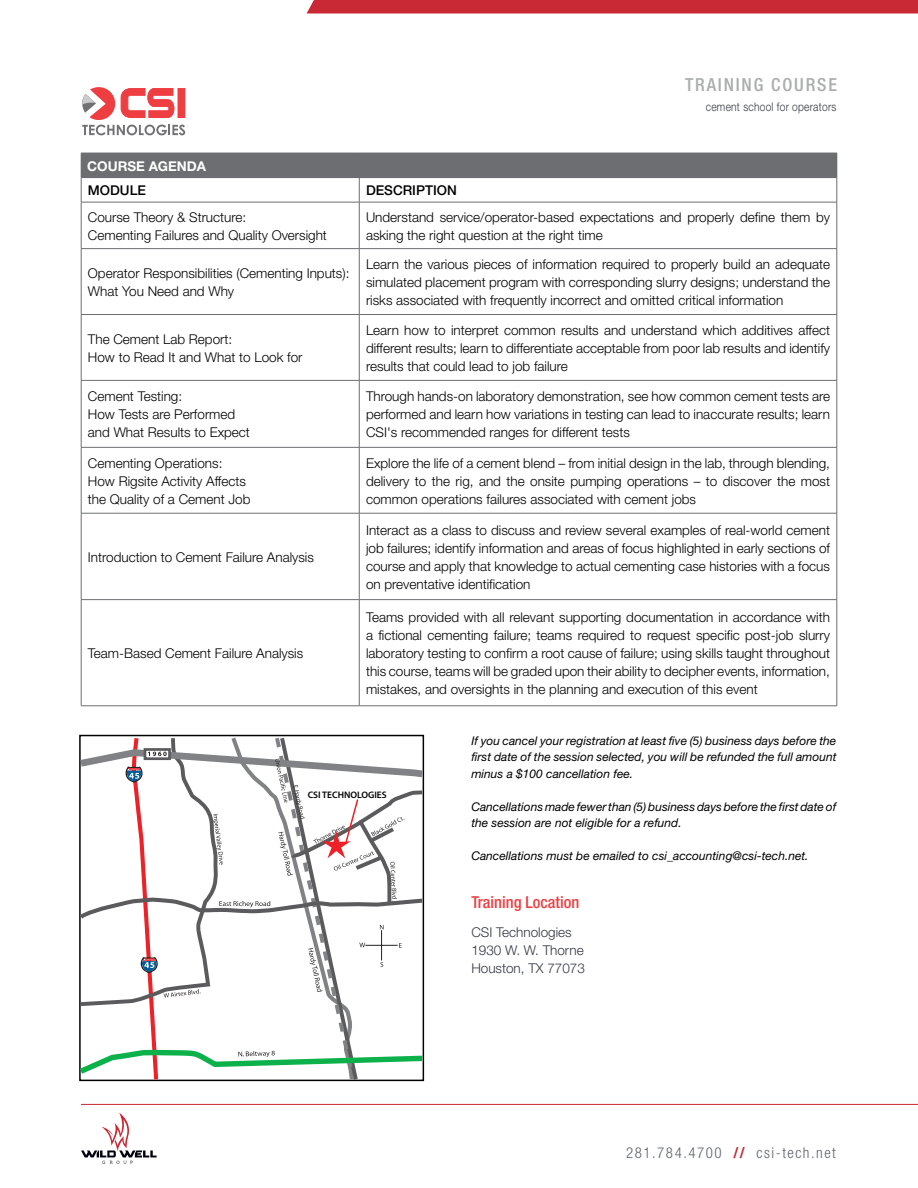
<style>
.page{position:relative;width:918px;height:1188px;background:#fff}
.page>*{position:absolute;margin:0;border:0;box-sizing:border-box;transform-origin:0 0}
.t1{font:500 condensed 18px "Helvetica Neue";letter-spacing:.1em;color:#abaead}
.t2{font:500 condensed 16.5px "Helvetica Neue";color:#ef3e42}
.t3{font:300 condensed 15px "Helvetica Neue LT Std";letter-spacing:.1em;color:#5f636a}
.t4{font:300 13.5px/18px "Helvetica Neue";color:#000}
.t5{font:300 13.5px/18px "Helvetica Neue";color:#343741}
.t6{font:500 13.5px "Helvetica Neue";color:#000}
.t7{font:700 13.5px "Helvetica Neue";color:#fff}
.t8{font:italic 12px/16.5px "Helvetica Neue";color:#000;text-align:justify}
.t9{font:300 12px "Helvetica Neue LT Std";letter-spacing:.025em;color:#343741;scale:.85 1}
.t10{font:600 9.45px "Myriad Pro";color:#000}
.s1{font-family:"Helvetica Neue";font-weight:700;color:#c82934}
</style>
<div class="page">
<hr style="left:81px;top:1104px;width:837px;height:1px;background:#c82934">
<svg style="left:307px;top:0;width:611px;height:14px;background:#ca313c"></svg>
<svg style="left:81px;top:1113px;width:76px;height:51px"></svg>
<svg style="left:82px;top:87px;width:103px;height:48px"></svg>
<div style="left:81px;top:153px;width:756px;height:25px;background:#6d6e71"></div>
<svg style="left:81px;top:178px;width:1px;height:24px"></svg>
<svg style="left:359px;top:178px;width:1px;height:24px"></svg>
<svg style="left:837px;top:153px;width:1px;height:49px"></svg>
<hr style="left:81px;top:202px;width:278px;height:1px;background:#6d6e71">
<hr style="left:81px;top:202px;width:1px;height:46px;background:#6d6e71">
<hr style="left:359px;top:202px;width:478px;height:1px;background:#6d6e71">
<hr style="left:359px;top:202px;width:1px;height:46px;background:#6d6e71">
<hr style="left:837px;top:202px;width:1px;height:46px;background:#6d6e71">
<hr style="left:81px;top:248px;width:278px;height:1px;background:#6d6e71">
<hr style="left:81px;top:249px;width:1px;height:65px;background:#6d6e71">
<hr style="left:359px;top:248px;width:478px;height:1px;background:#6d6e71">
<hr style="left:359px;top:249px;width:1px;height:65px;background:#6d6e71">
<hr style="left:837px;top:249px;width:1px;height:65px;background:#6d6e71">
<hr style="left:81px;top:314px;width:278px;height:1px;background:#6d6e71">
<hr style="left:81px;top:315px;width:1px;height:65px;background:#6d6e71">
<hr style="left:359px;top:314px;width:478px;height:1px;background:#6d6e71">
<hr style="left:359px;top:315px;width:1px;height:65px;background:#6d6e71">
<hr style="left:837px;top:315px;width:1px;height:65px;background:#6d6e71">
<hr style="left:81px;top:380px;width:278px;height:1px;background:#6d6e71">
<hr style="left:81px;top:381px;width:1px;height:66px;background:#6d6e71">
<hr style="left:359px;top:380px;width:478px;height:1px;background:#6d6e71">
<hr style="left:359px;top:381px;width:1px;height:66px;background:#6d6e71">
<hr style="left:837px;top:381px;width:1px;height:66px;background:#6d6e71">
<hr style="left:81px;top:447px;width:278px;height:1px;background:#6d6e71">
<hr style="left:81px;top:448px;width:1px;height:65px;background:#6d6e71">
<hr style="left:359px;top:447px;width:478px;height:1px;background:#6d6e71">
<hr style="left:359px;top:448px;width:1px;height:65px;background:#6d6e71">
<hr style="left:837px;top:448px;width:1px;height:65px;background:#6d6e71">
<hr style="left:81px;top:513px;width:278px;height:1px;background:#6d6e71">
<hr style="left:81px;top:513px;width:1px;height:86px;background:#6d6e71">
<hr style="left:359px;top:513px;width:478px;height:1px;background:#6d6e71">
<hr style="left:359px;top:513px;width:1px;height:86px;background:#6d6e71">
<hr style="left:837px;top:513px;width:1px;height:86px;background:#6d6e71">
<hr style="left:81px;top:599px;width:278px;height:1px;background:#6d6e71">
<hr style="left:81px;top:600px;width:1px;height:106px;background:#6d6e71">
<hr style="left:359px;top:599px;width:478px;height:1px;background:#6d6e71">
<hr style="left:359px;top:600px;width:1px;height:106px;background:#6d6e71">
<hr style="left:837px;top:600px;width:1px;height:106px;background:#6d6e71">
<hr style="left:81px;top:706px;width:278px;height:1px;background:#6d6e71">
<hr style="left:359px;top:706px;width:478px;height:1px;background:#6d6e71">
<svg style="left:79px;top:734px;width:346px;height:348px"></svg>
<h1 class="t1" style="left:685px;top:73px;width:153px">TRAINING COURSE</h1>
<p class="t9" style="left:706px;top:99px;width:155px">cement school for operators</p>
<p class="t7" style="left:87px;top:158px;width:121px">COURSE AGENDA</p>
<p class="t6" style="left:88px;top:182px;width:60px">MODULE</p>
<p class="t6" style="left:366px;top:182px;width:92px">DESCRIPTION</p>
<p class="t4" style="left:88px;top:208px;width:241px">Course Theory &amp; Structure:<br>Cementing Failures and Quality Oversight</p>
<p class="t4" style="left:366px;top:208px;width:466px">Understand service/operator-based expectations and properly define them by asking the right question at the right time</p>
<p class="t4" style="left:88px;top:264px;width:263px">Operator Responsibilities (Cementing Inputs):<br>What You Need and Why</p>
<p class="t4" style="left:366px;top:255px;width:466px;text-align:justify">Learn the various pieces of information required to properly build an adequate simulated placement program with corresponding slurry designs; understand the risks associated with frequently incorrect and omitted critical information</p>
<p class="t4" style="left:88px;top:330px;width:216px">The Cement Lab Report:<br>How to Read It and What to Look for</p>
<p class="t4" style="left:366px;top:321px;width:466px;text-align:justify">Learn how to interpret common results and understand which additives affect different results; learn to differentiate acceptable from poor lab results and identify results that could lead to job failure</p>
<p class="t4" style="left:88px;top:387px;width:164px">Cement Testing:<br>How Tests are Performed and What Results to Expect</p>
<p class="t4" style="left:366px;top:387px;width:466px;text-align:justify">Through hands-on laboratory demonstration, see how common cement tests are performed and learn how variations in testing can lead to inaccurate results; learn CSI's recommended ranges for different tests</p>
<p class="t4" style="left:88px;top:454px;width:164px">Cementing Operations:<br>How Rigsite Activity Affects the Quality of a Cement Job</p>
<p class="t4" style="left:366px;top:454px;width:466px;text-align:justify">Explore the life of a cement blend – from initial design in the lab, through blending, delivery to the rig, and the onsite pumping operations – to discover the most common operations failures associated with cement jobs</p>
<p class="t4" style="left:88px;top:548px;width:228px">Introduction to Cement Failure Analysis</p>
<p class="t4" style="left:88px;top:644px;width:217px">Team-Based Cement Failure Analysis</p>
<p class="t4" style="left:366px;top:521px;width:466px;text-align:justify">Interact as a class to discuss and review several examples of real-world cement job failures; identify information and areas of focus highlighted in early sections of course and apply that knowledge to actual cementing case histories with a focus on preventative identification</p>
<p class="t4" style="left:366px;top:608px;width:466px;text-align:justify">Teams provided with all relevant supporting documentation in accordance with a fictional cementing failure; teams required to request specific post-job slurry laboratory testing to confirm a root cause of failure; using skills taught throughout this course, teams will be graded upon their ability to decipher events, information, mistakes, and oversights in the planning and execution of this event</p>
<p class="t10" style="left:308px;top:788px;width:81px">CSI TECHNOLOGIES</p>
<p class="t8" style="left:471px;top:732px;width:367px">If you cancel your registration at least five (5) business days before the first date of the session selected, you will be refunded the full amount minus a $100 cancellation fee.</p>
<p class="t8" style="left:471px;top:798px;width:366px">Cancellations made fewer than (5) business days before the first date of the session are not eligible for a refund.</p>
<p class="t8" style="left:471px;top:847px;width:339px">Cancellations must be emailed to csi_accounting@csi-tech.net.</p>
<p class="t2" style="left:471px;top:893px;width:110px">Training Location</p>
<p class="t5" style="left:471px;top:923px;width:115px">CSI Technologies<br>1930 W. W. Thorne<br>Houston, TX 77073</p>
<p class="t3" style="left:626px;top:1144px;width:211px">281.784.4700 <span class="s1">//</span> csi-tech.net</p>
</div>
